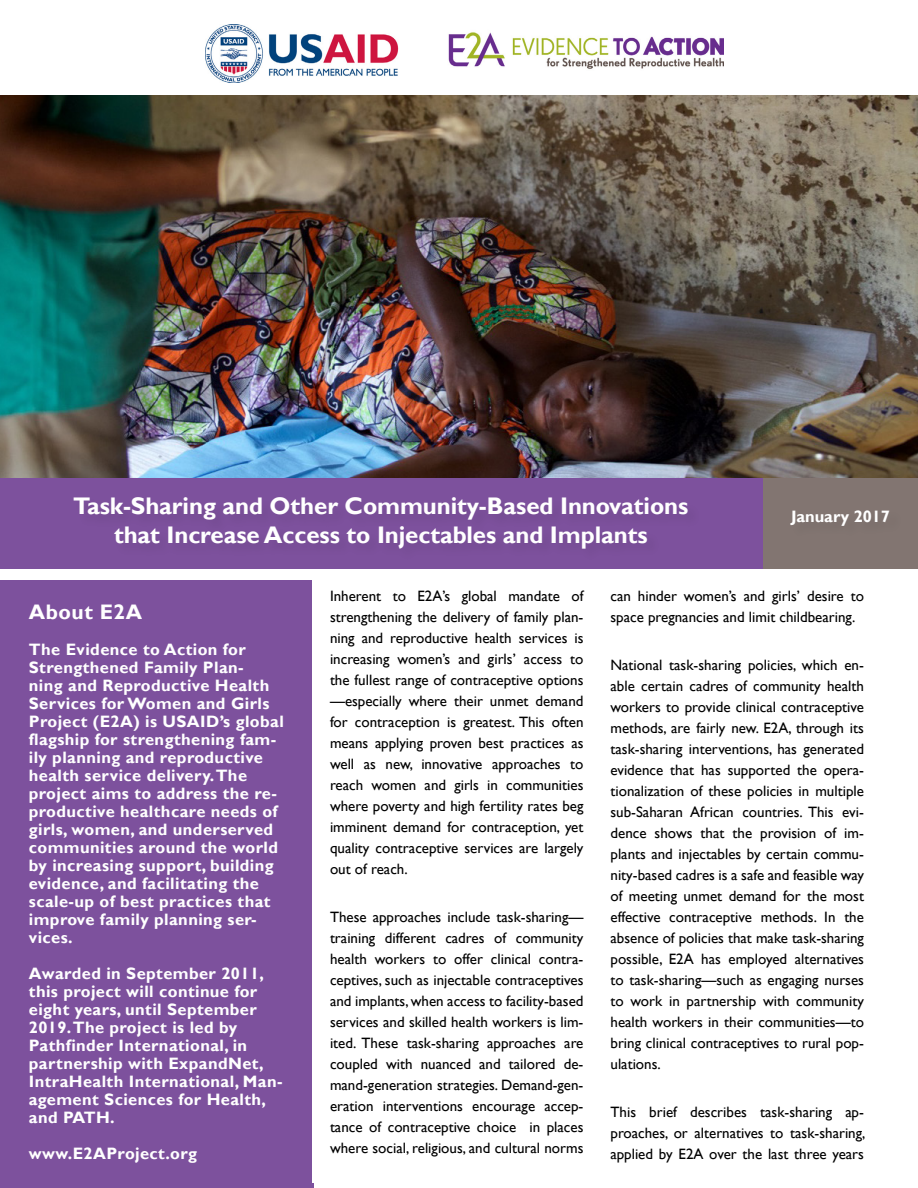
<style>
.page{position:relative;width:918px;height:1188px;background:#fff}
.page>*{position:absolute;margin:0;border:0;box-sizing:border-box;transform-origin:0 0}
.t1{font:700 24px/28.8px "Gill Sans";letter-spacing:-.005em;color:#fff;text-align:center}
.t2{font:700 21px "Gill Sans";letter-spacing:.025em;color:#fff}
.t3{font:700 16.5px/18px "Gill Sans";letter-spacing:.025em;color:#fff}
.t4{font:700 16.5px "Gill Sans";letter-spacing:-.005em;color:#fff}
.t5{font:15px/21px "Gill Sans";color:#000;text-align:justify}
</style>
<div class="page">
<div style="left:0;top:475px;width:763px;height:94px;background:#7d519d"></div>
<div style="left:9px;top:580px;width:303px;height:608px;background:#7d519d"></div>
<img style="left:205px;top:25px;width:518px;height:57px">
<div style="left:763px;top:475px;width:155px;height:94px;background:#827571"></div>
<div style="left:0;top:580px;width:9px;height:608px;background:#7d519d"></div>
<hr style="left:0;top:1184px;width:313px;height:4px;background:#7d519d">
<img style="left:0;top:96px;width:918px;height:381px">
<h1 class="t1" style="left:73px;top:492px;width:617px">Task-Sharing and Other Community-Based Innovations that Increase Access to Injectables and Implants</h1>
<p class="t4" style="left:791px;top:506px;width:100px">January 2017</p>
<h2 class="t2" style="left:29px;top:600px;width:115px">About E2A</h2>
<p class="t3" style="left:29px;top:641px;width:256px">The Evidence to Action for<br>Strengthened Family Plan-<br>ning and Reproductive Health<br>Services for Women and Girls<br>Project (E2A) is USAID’s global flagship for strengthening fam&shy;ily planning and reproductive health service delivery. The project aims to address the re&shy;productive healthcare needs of girls, women, and underserved communities around the world by increasing support, building evidence, and facilitating the scale-up of best practices that improve family planning ser&shy;vices.</p>
<p class="t3" style="left:29px;top:965px;width:255px">Awarded in September 2011, this project will continue for eight years, until September<br>2019. The project is led by<br>Pathfinder International, in partnership with ExpandNet,<br>IntraHealth International, Man&shy;agement Sciences for Health, and PATH.</p>
<p class="t3" style="left:29px;top:1145px;width:170px">www.E2AProject.org</p>
<p class="t5" style="left:330px;top:586px;width:255px">Inherent to E2A’s global mandate of strengthening the delivery of family plan&shy;ning and reproductive health services is increasing women’s and girls’ access to the fullest range of contraceptive options —especially where their unmet demand for contraception is greatest. This often means applying proven best practices as well as new, innovative approaches to reach women and girls in communities where poverty and high fertility rates beg imminent demand for contraception, yet quality contraceptive services are largely out of reach.</p>
<p class="t5" style="left:330px;top:907px;width:255px">These approaches include task-sharing— training different cadres of community health workers to offer clinical contra&shy;ceptives, such as injectable contraceptives and implants, when access to facility-based services and skilled health workers is lim&shy;ited. These task-sharing approaches are coupled with nuanced and tailored de&shy;mand-generation strategies. Demand-gen&shy;eration interventions encourage accep&shy;tance of contraceptive choice in places where social, religious, and cultural norms</p>
<p class="t5" style="left:610px;top:586px;width:255px">can hinder women’s and girls’ desire to space pregnancies and limit childbearing.</p>
<p class="t5" style="left:610px;top:655px;width:255px">National task-sharing policies, which en&shy;able certain cadres of community health workers to provide clinical contraceptive methods, are fairly new. E2A, through its task-sharing interventions, has generated evidence that has supported the opera&shy;tionalization of these policies in multiple sub-Saharan African countries. This evi&shy;dence shows that the provision of im&shy;plants and injectables by certain commu&shy;nity-based cadres is a safe and feasible way of meeting unmet demand for the most effective contraceptive methods. In the absence of policies that make task-sharing possible, E2A has employed alternatives to task-sharing—such as engaging nurses to work in partnership with community health workers in their communities—to bring clinical contraceptives to rural pop&shy;ulations.</p>
<p class="t5" style="left:610px;top:1102px;width:257px">This brief describes task-sharing ap&shy;proaches, or alternatives to task-sharing, applied by E2A over the last three years</p>
</div>
